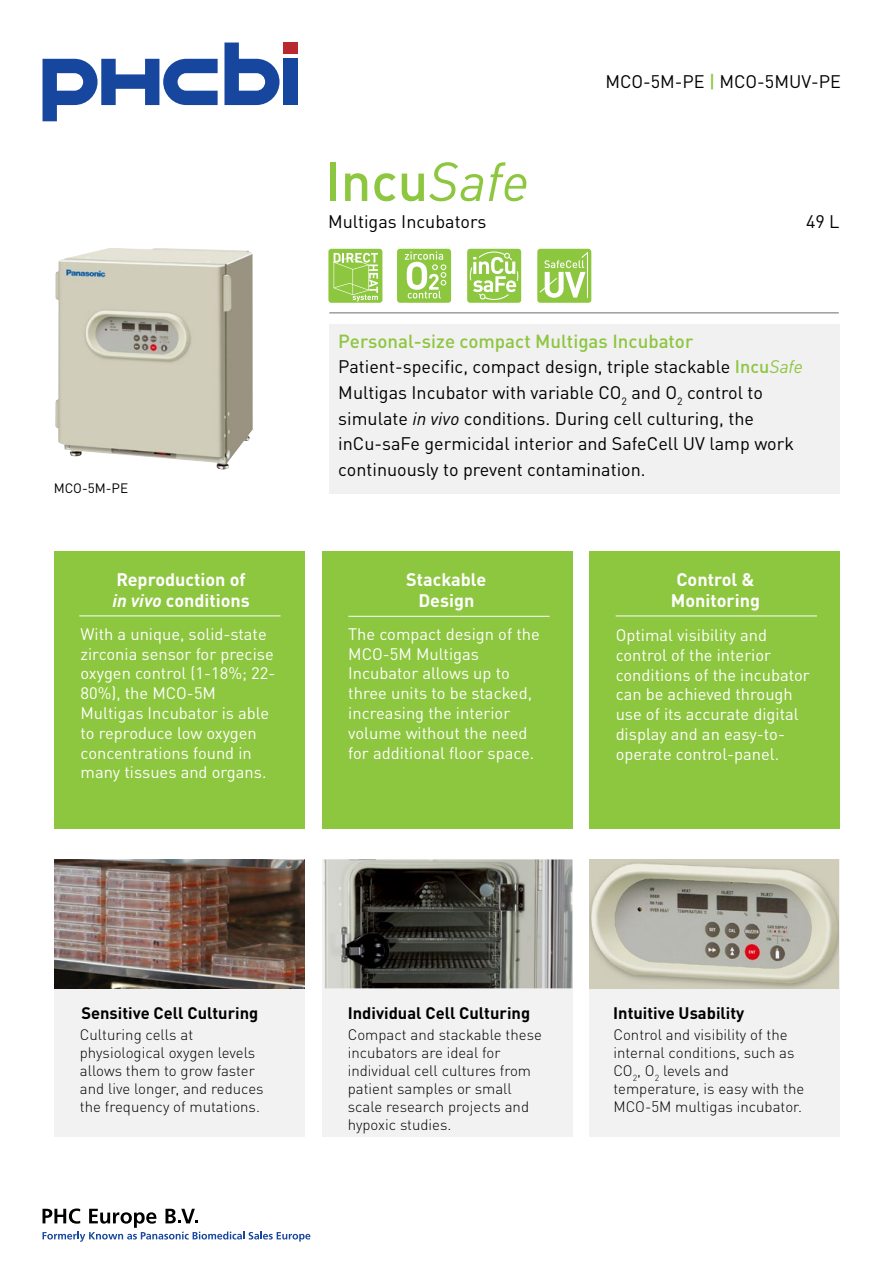
<style>
.page{position:relative;width:893px;height:1263px;background:#fff}
.page>*{position:absolute;margin:0;border:0;box-sizing:border-box;transform-origin:0 0}
.t1{font:500 54px "DINOT";color:#8dc63f}
.t2{font:500 18.75px "DINOT";color:#8dc63f}
.t3{font:18px/25.5px "DINOT";color:#000}
.t4{font:700 18px/21.6px "DINOT";color:#fff;text-align:center}
.t5{font:16.5px/19.8px "DINOT";color:#fff}
.t6{font:700 16.5px "DINOT";color:#000}
.t7{font:300 15px/18px "DINOT";color:#000}
.t8{font:13.5px "DINOT";color:#000}
.s1{font-weight:400;font-style:italic}
.s2{font-weight:500;color:#8dc63f}
.s3{font-style:italic}
.s4{font-style:italic;color:#8dc63f}
</style>
<div class="page">
<div style="left:283px;top:59px;width:15px;height:46px;background:#16469e"></div>
<svg style="left:43px;top:59px;width:175px;height:62px"></svg>
<svg style="left:224px;top:43px;width:56px;height:62px"></svg>
<div style="left:283px;top:43px;width:15px;height:11px;background:#b8282e"></div>
<svg style="left:43px;top:1208px;width:267px;height:34px"></svg>
<div style="left:330px;top:324px;width:510px;height:169px;background:#f1f1f2"></div>
<hr style="left:329px;top:313px;width:510px;height:1px;background:#6d6e71">
<div style="left:54px;top:551px;width:250px;height:278px;background:#8dc63f"></div>
<div style="left:54px;top:859px;width:250px;height:278px;background:#f2f2f2"></div>
<div style="left:322px;top:859px;width:250px;height:278px;background:#f2f2f2"></div>
<div style="left:589px;top:859px;width:250px;height:278px;background:#f2f2f2"></div>
<div style="left:322px;top:551px;width:250px;height:278px;background:#8dc63f"></div>
<div style="left:589px;top:551px;width:250px;height:278px;background:#8dc63f"></div>
<hr style="left:79px;top:616px;width:202px;height:1px;background:#fff">
<hr style="left:348px;top:616px;width:202px;height:1px;background:#fff">
<hr style="left:616px;top:616px;width:201px;height:1px;background:#fff">
<img style="left:323px;top:859px;width:249px;height:129px">
<img style="left:54px;top:859px;width:251px;height:129px">
<img style="left:589px;top:859px;width:250px;height:129px">
<img style="left:55px;top:248px;width:198px;height:222px">
<svg style="left:397px;top:249px;width:54px;height:54px"></svg>
<svg style="left:467px;top:249px;width:54px;height:54px"></svg>
<svg style="left:537px;top:249px;width:54px;height:54px"></svg>
<svg style="left:328px;top:249px;width:54px;height:54px"></svg>
<svg style="left:349px;top:257px;width:20px;height:8px"></svg>
<svg style="left:349px;top:283px;width:20px;height:7px"></svg>
<svg style="left:352px;top:264px;width:17px;height:6px"></svg>
<h1 class="t1" style="left:325px;top:147px;width:206px">Incu<span class="s1">Safe</span></h1>
<p class="t3" style="left:328px;top:209px;width:160px">Multigas Incubators</p>
<p class="t3" style="left:605px;top:68px;width:237px">MCO-5M-PE <span class="s2">|</span> MCO-5MUV-PE</p>
<p class="t3" style="left:806px;top:209px;width:35px">49 L</p>
<p class="t8" style="left:54px;top:480px;width:76px">MCO-5M-PE</p>
<p class="t4" style="left:112px;top:568px;width:139px;text-align:left">Reproduction of <span class="s3">in vivo</span> conditions</p>
<p class="t5" style="left:80px;top:624px;width:196px">With a unique, solid-state zirconia sensor for precise oxygen control (1-18%; 22-<br>80%), the MCO-5M<br>Multigas Incubator is able to reproduce low oxygen concentrations found in many tissues and organs.</p>
<p class="t2" style="left:338px;top:329px;width:356px">Personal-size compact Multigas Incubator</p>
<p class="t3" style="left:338px;top:354px;width:466px">Patient-specific, compact design, triple stackable <span class="s2">Incu</span><span class="s4">Safe </span>Multigas Incubator with variable CO<sub>2</sub> and O<sub>2</sub> control to simulate <span class="s3">in vivo</span> conditions. During cell culturing, the inCu-saFe germicidal interior and SafeCell UV lamp work continuously to prevent contamination.</p>
<p class="t4" style="left:406px;top:568px;width:82px">Stackable<br>Design</p>
<p class="t5" style="left:348px;top:624px;width:193px">The compact design of the<br>MCO-5M Multigas<br>Incubator allows up to three units to be stacked, increasing the interior volume without the need for additional floor space.</p>
<p class="t4" style="left:671px;top:568px;width:91px">Control &amp;<br>Monitoring</p>
<p class="t5" style="left:616px;top:625px;width:196px">Optimal visibility and control of the interior conditions of the incubator can be achieved through use of its accurate digital display and an easy-to&shy;operate control-panel.</p>
<p class="t6" style="left:81px;top:1003px;width:179px">Sensitive Cell Culturing</p>
<p class="t6" style="left:348px;top:1003px;width:184px">Individual Cell Culturing</p>
<p class="t7" style="left:80px;top:1025px;width:185px">Culturing cells at physiological oxygen levels allows them to grow faster and live longer, and reduces the frequency of mutations.</p>
<p class="t7" style="left:348px;top:1025px;width:196px">Compact and stackable these incubators are ideal for individual cell cultures from patient samples or small scale research projects and hypoxic studies.</p>
<p class="t6" style="left:613px;top:1003px;width:133px">Intuitive Usability</p>
<p class="t7" style="left:613px;top:1025px;width:192px">Control and visibility of the internal conditions, such as<br>CO<sub>2</sub>, O<sub>2</sub> levels and temperature, is easy with the<br>MCO-5M multigas incubator.</p>
</div>
